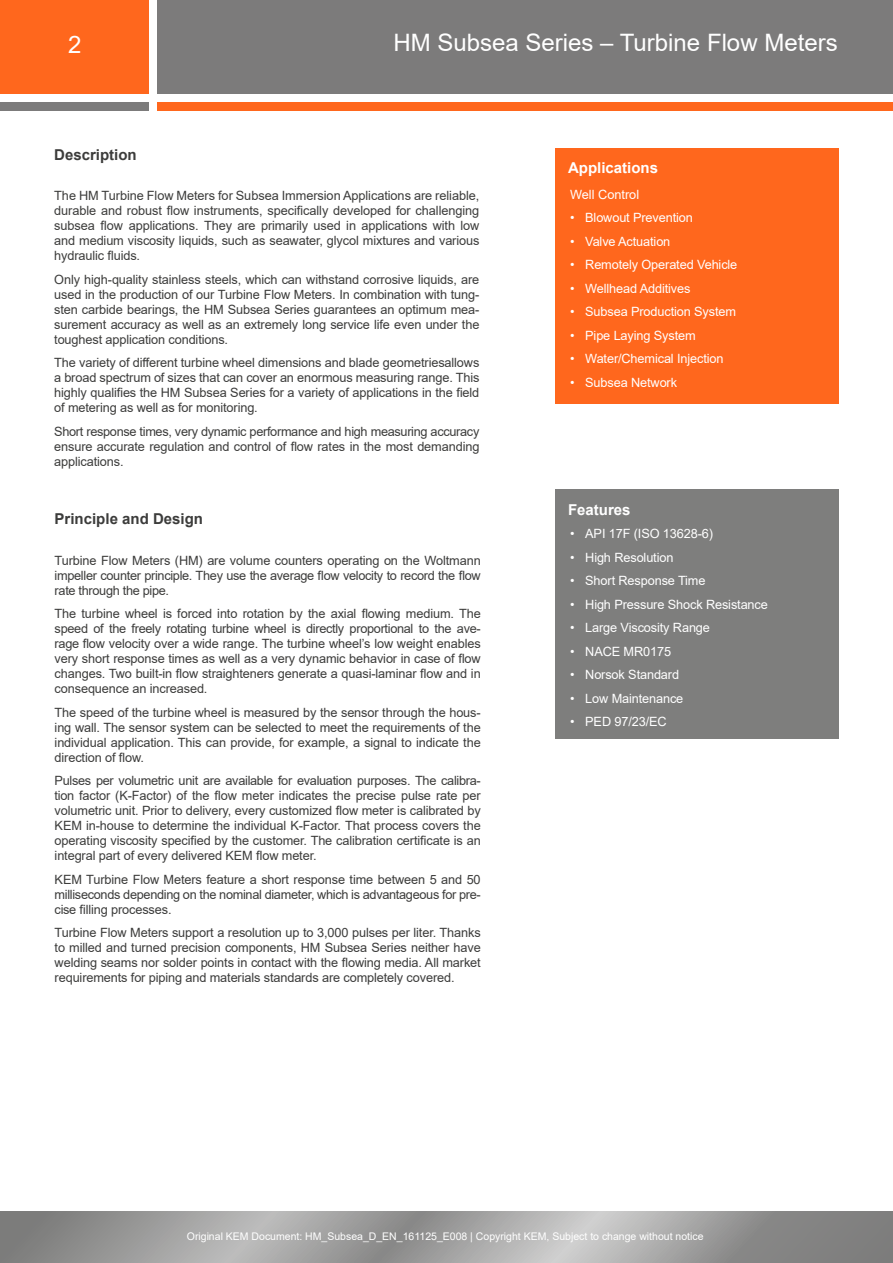
<style>
.page{position:relative;width:893px;height:1263px;background:#fff}
.page>*{position:absolute;margin:0;border:0;box-sizing:border-box;transform-origin:0 0}
.t1{font:24px "Arial";color:#fff}
.t2{font:700 15px "Arial";color:#3c3c3b}
.t3{font:700 15px "Arial";color:#fff}
.t4{font:12.75px/15px "Arial";letter-spacing:-.01em;color:#3c3c3b;text-align:justify}
.t5{font:12.75px "Arial";letter-spacing:-.01em;color:#fff}
.t6{font:10.5px "Arial";color:#fff}
</style>
<div class="page">
<div style="left:0;top:0;width:149px;height:94px;background:#ff671d"></div>
<div style="left:157px;top:0;width:736px;height:94px;background:#7c7b7b"></div>
<div style="left:0;top:102px;width:149px;height:9px;background:#7c7b7b"></div>
<div style="left:157px;top:102px;width:736px;height:9px;background:#ff671d"></div>
<svg style="left:0;top:1212px;width:893px;height:51px;background:#9e9e9d"></svg>
<div style="left:555px;top:149px;width:284px;height:255px;background:#ff671d"></div>
<div style="left:555px;top:489px;width:284px;height:249px;background:#7e7e7d"></div>
<h1 class="t1" style="left:68px;top:28px;width:15px">2</h1>
<h1 class="t1" style="left:393px;top:27px;width:446px">HM Subsea Series – Turbine Flow Meters</h1>
<p class="t2" style="left:54px;top:144px;width:84px">Description</p>
<p class="t4" style="left:54px;top:188px;width:427px">The HM Turbine Flow Meters for Subsea Immersion Applications are reliable, durable and robust flow instruments, specifically developed for challenging subsea flow applications. They are primarily used in applications with low and medium viscosity liquids, such as seawater, glycol mixtures and various hydraulic fluids.</p>
<p class="t4" style="left:54px;top:272px;width:427px">Only high-quality stainless steels, which can withstand corrosive liquids, are used in the production of our Turbine Flow Meters. In combination with tung&shy;sten carbide bearings, the HM Subsea Series guarantees an optimum mea&shy;surement accuracy as well as an extremely long service life even under the toughest application conditions.</p>
<p class="t4" style="left:54px;top:355px;width:427px">The variety of different turbine wheel dimensions and blade geometriesallows a broad spectrum of sizes that can cover an enormous measuring range. This highly qualifies the HM Subsea Series for a variety of applications in the field of metering as well as for monitoring.</p>
<p class="t4" style="left:54px;top:424px;width:427px">Short response times, very dynamic performance and high measuring accuracy ensure accurate regulation and control of flow rates in the most demanding applications.</p>
<p class="t2" style="left:55px;top:508px;width:150px">Principle and Design</p>
<p class="t4" style="left:55px;top:552px;width:428px">Turbine Flow Meters (HM) are volume counters operating on the Woltmann impeller counter principle. They use the average flow velocity to record the flow rate through the pipe.</p>
<p class="t4" style="left:55px;top:606px;width:428px">The turbine wheel is forced into rotation by the axial flowing medium. The speed of the freely rotating turbine wheel is directly proportional to the ave&shy;rage flow velocity over a wide range. The turbine wheel’s low weight enables very short response times as well as a very dynamic behavior in case of flow changes. Two built-in flow straighteners generate a quasi-laminar flow and in consequence an increased.</p>
<p class="t4" style="left:55px;top:704px;width:428px">The speed of the turbine wheel is measured by the sensor through the hous&shy;ing wall. The sensor system can be selected to meet the requirements of the individual application. This can provide, for example, a signal to indicate the direction of flow.</p>
<p class="t4" style="left:55px;top:773px;width:428px">Pulses per volumetric unit are available for evaluation purposes. The calibra&shy;tion factor (K-Factor) of the flow meter indicates the precise pulse rate per volumetric unit. Prior to delivery, every customized flow meter is calibrated by KEM in-house to determine the individual K-Factor. That process covers the operating viscosity specified by the customer. The calibration certificate is an integral part of every delivered KEM flow meter.</p>
<p class="t4" style="left:55px;top:871px;width:428px">KEM Turbine Flow Meters feature a short response time between 5 and 50 milliseconds depending on the nominal diameter, which is advantageous for pre&shy;cise filling processes.</p>
<p class="t4" style="left:55px;top:925px;width:428px">Turbine Flow Meters support a resolution up to 3,000 pulses per liter. Thanks to milled and turned precision components, HM Subsea Series neither have welding seams nor solder points in contact with the flowing media. All market requirements for piping and materials standards are completely covered.</p>
<p class="t3" style="left:568px;top:157px;width:92px">Applications</p>
<p class="t5" style="left:570px;top:186px;width:71px">Well Control</p>
<p class="t5" style="left:570px;top:209px;width:124px">• Blowout Prevention</p>
<p class="t5" style="left:570px;top:233px;width:102px">• Valve Actuation</p>
<p class="t5" style="left:570px;top:256px;width:169px">• Remotely Operated Vehicle</p>
<p class="t5" style="left:570px;top:280px;width:122px">• Wellhead Additives</p>
<p class="t5" style="left:570px;top:303px;width:167px">• Subsea Production System</p>
<p class="t5" style="left:570px;top:327px;width:127px">• Pipe Laying System</p>
<p class="t5" style="left:570px;top:350px;width:155px">• Water/Chemical Injection</p>
<p class="t5" style="left:570px;top:374px;width:108px">• Subsea Network</p>
<p class="t3" style="left:568px;top:499px;width:64px">Features</p>
<p class="t5" style="left:570px;top:525px;width:144px">• API 17F (ISO 13628-6)</p>
<p class="t5" style="left:570px;top:549px;width:105px">• High Resolution</p>
<p class="t5" style="left:570px;top:572px;width:137px">• Short Response Time</p>
<p class="t5" style="left:570px;top:596px;width:199px">• High Pressure Shock Resistance</p>
<p class="t5" style="left:570px;top:619px;width:141px">• Large Viscosity Range</p>
<p class="t5" style="left:570px;top:643px;width:102px">• NACE MR0175</p>
<p class="t5" style="left:570px;top:666px;width:110px">• Norsok Standard</p>
<p class="t5" style="left:570px;top:690px;width:115px">• Low Maintenance</p>
<p class="t5" style="left:570px;top:713px;width:98px">• PED 97/23/EC</p>
<p class="t6" style="left:187px;top:1229px;width:518px">Original KEM Document: HM_Subsea_D_EN_161125_E008 | Copyright KEM, Subject to change without notice</p>
</div>
